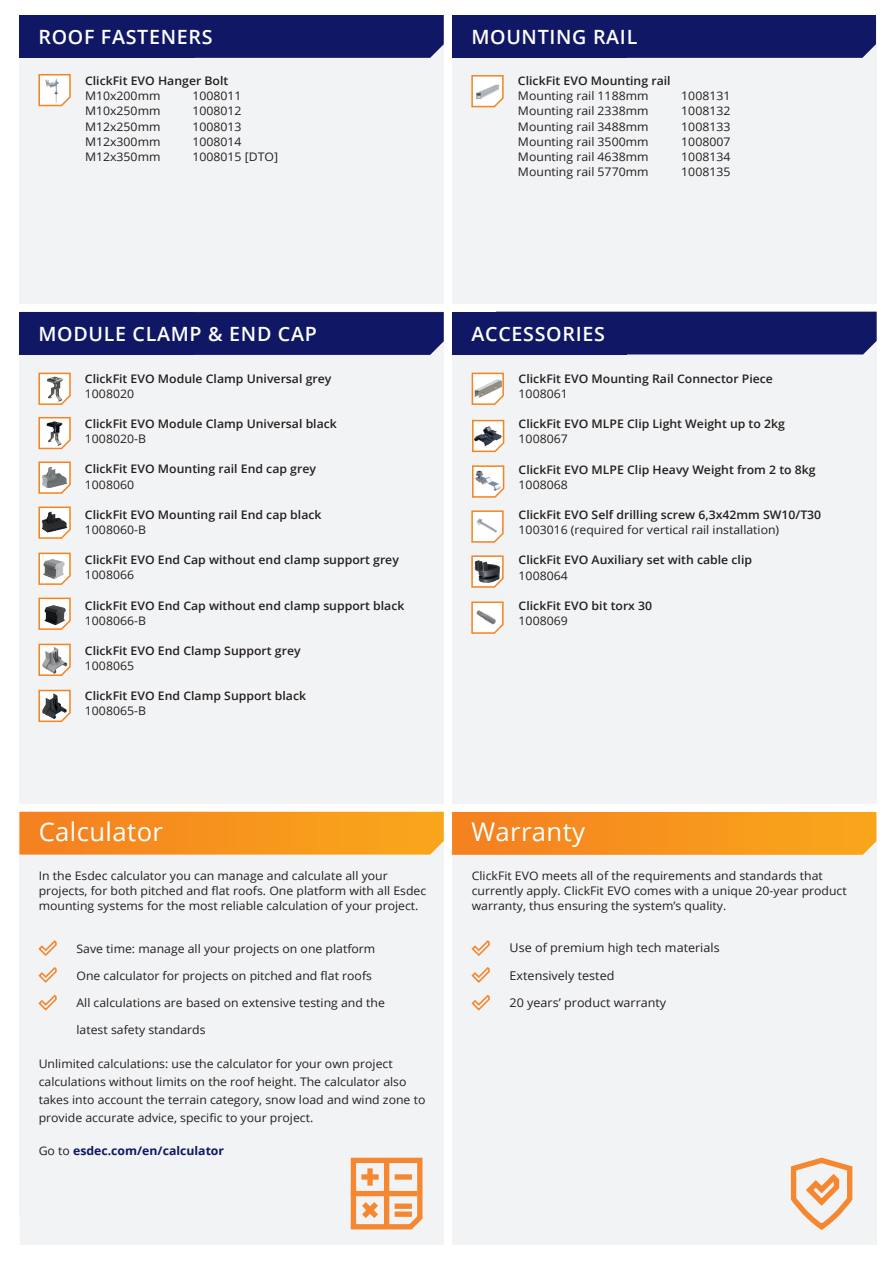
<style>
.page{position:relative;width:893px;height:1263px;background:#fff}
.page>*{position:absolute;margin:0;border:0;box-sizing:border-box;transform-origin:0 0}
.t1{font:25.65px "Open Sans";letter-spacing:.015em;color:#fff}
.t2{font:600 19.65px "Open Sans";letter-spacing:.035em;color:#fff}
.t3{font:12.15px "Open Sans";color:#231f20;scale:1.04 1}
.t4{font:11.85px/15.1px "Open Sans";color:#231f20;scale:1.04 1}
.t5{font:600 11.85px "Open Sans";color:#231f20;scale:1.04 1}
.t6{font:700 11.85px "Open Sans";color:#101865;scale:1.04 1}
.s1{font-weight:400;color:#231f20}
</style>
<div class="page">
<div style="left:452px;top:312px;width:425px;height:491px;background:#f2f3f4"></div>
<svg style="left:471px;top:510px;width:33px;height:33px"></svg>
<div style="left:19px;top:815px;width:425px;height:430px;background:#f2f3f4"></div>
<svg style="left:19px;top:812px;width:425px;height:42px;background:#f6931e"></svg>
<div style="left:19px;top:311px;width:425px;height:492px;background:#f2f3f4"></div>
<div style="left:19px;top:312px;width:175px;height:43px;background:#101865"></div>
<div style="left:194px;top:312px;width:250px;height:43px;background:#101865"></div>
<div style="left:19px;top:15px;width:425px;height:288px;background:#f2f3f4"></div>
<div style="left:19px;top:15px;width:175px;height:43px;background:#101865"></div>
<div style="left:194px;top:15px;width:250px;height:43px;background:#101865"></div>
<div style="left:452px;top:18px;width:425px;height:285px;background:#f2f3f4"></div>
<div style="left:452px;top:15px;width:175px;height:43px;background:#101865"></div>
<div style="left:627px;top:15px;width:249px;height:43px;background:#101865"></div>
<svg style="left:471px;top:75px;width:33px;height:33px"></svg>
<div style="left:452px;top:312px;width:175px;height:42px;background:#101865"></div>
<div style="left:627px;top:312px;width:250px;height:42px;background:#101865"></div>
<div style="left:452px;top:815px;width:425px;height:430px;background:#f2f3f4"></div>
<svg style="left:452px;top:812px;width:424px;height:43px;background:#f6941f"></svg>
<svg style="left:350px;top:1158px;width:72px;height:71px"></svg>
<div style="left:395px;top:1211px;width:17px;height:6px;background:#f58730"></div>
<div style="left:384px;top:1160px;width:5px;height:67px;background:#f58730"></div>
<svg style="left:790px;top:1158px;width:63px;height:71px"></svg>
<svg style="left:39px;top:940px;width:18px;height:16px"></svg>
<svg style="left:39px;top:967px;width:18px;height:15px"></svg>
<svg style="left:39px;top:995px;width:18px;height:15px"></svg>
<svg style="left:472px;top:940px;width:18px;height:16px"></svg>
<svg style="left:472px;top:967px;width:18px;height:15px"></svg>
<svg style="left:472px;top:995px;width:18px;height:15px"></svg>
<svg style="left:38px;top:74px;width:33px;height:33px"></svg>
<svg style="left:38px;top:372px;width:33px;height:33px"></svg>
<svg style="left:38px;top:417px;width:33px;height:33px"></svg>
<svg style="left:38px;top:461px;width:33px;height:33px"></svg>
<svg style="left:38px;top:506px;width:33px;height:33px"></svg>
<svg style="left:38px;top:552px;width:33px;height:33px"></svg>
<svg style="left:38px;top:597px;width:33px;height:33px"></svg>
<svg style="left:38px;top:643px;width:33px;height:33px"></svg>
<svg style="left:38px;top:689px;width:33px;height:34px"></svg>
<svg style="left:471px;top:372px;width:33px;height:33px"></svg>
<svg style="left:471px;top:555px;width:33px;height:33px"></svg>
<svg style="left:471px;top:601px;width:33px;height:33px"></svg>
<svg style="left:472px;top:419px;width:33px;height:34px"></svg>
<svg style="left:472px;top:465px;width:33px;height:33px"></svg>
<h2 class="t2" style="left:38px;top:23px;width:176px">ROOF FASTENERS</h2>
<p class="t5" style="left:85px;top:73px;width:139px">ClickFit EVO Hanger Bolt</p>
<p class="t4" style="left:85px;top:88px;width:74px">M10x200mm</p>
<p class="t4" style="left:192px;top:88px;width:49px">1008011</p>
<p class="t4" style="left:85px;top:103px;width:74px">M10x250mm</p>
<p class="t4" style="left:192px;top:103px;width:49px">1008012</p>
<p class="t4" style="left:85px;top:118px;width:74px">M12x250mm</p>
<p class="t4" style="left:192px;top:118px;width:49px">1008013</p>
<p class="t4" style="left:85px;top:133px;width:74px">M12x300mm</p>
<p class="t4" style="left:192px;top:133px;width:49px">1008014</p>
<p class="t4" style="left:85px;top:149px;width:74px">M12x350mm</p>
<p class="t4" style="left:192px;top:149px;width:84px">1008015 [DTO]</p>
<h2 class="t2" style="left:471px;top:23px;width:167px">MOUNTING RAIL</h2>
<p class="t5" style="left:518px;top:73px;width:148px">ClickFit EVO Mounting rail</p>
<p class="t4" style="left:518px;top:88px;width:127px">Mounting rail 1188mm</p>
<p class="t4" style="left:681px;top:88px;width:49px">1008131</p>
<p class="t4" style="left:518px;top:103px;width:127px">Mounting rail 2338mm</p>
<p class="t4" style="left:681px;top:103px;width:49px">1008132</p>
<p class="t4" style="left:518px;top:118px;width:127px">Mounting rail 3488mm</p>
<p class="t4" style="left:681px;top:118px;width:49px">1008133</p>
<p class="t4" style="left:518px;top:133px;width:127px">Mounting rail 3500mm</p>
<p class="t4" style="left:681px;top:133px;width:49px">1008007</p>
<p class="t4" style="left:518px;top:149px;width:127px">Mounting rail 4638mm</p>
<p class="t4" style="left:681px;top:149px;width:49px">1008134</p>
<p class="t4" style="left:518px;top:164px;width:127px">Mounting rail 5770mm</p>
<p class="t4" style="left:681px;top:164px;width:49px">1008135</p>
<h2 class="t2" style="left:38px;top:320px;width:280px">MODULE CLAMP &amp; END CAP</h2>
<p class="t5" style="left:85px;top:370px;width:238px">ClickFit EVO Module Clamp Universal grey</p>
<p class="t4" style="left:85px;top:386px;width:49px">1008020</p>
<p class="t5" style="left:85px;top:416px;width:244px">ClickFit EVO Module Clamp Universal black</p>
<p class="t4" style="left:85px;top:431px;width:60px">1008020-B</p>
<p class="t5" style="left:85px;top:461px;width:224px">ClickFit EVO Mounting rail End cap grey</p>
<p class="t4" style="left:85px;top:476px;width:49px">1008060</p>
<p class="t5" style="left:85px;top:506px;width:229px">ClickFit EVO Mounting rail End cap black</p>
<p class="t4" style="left:85px;top:522px;width:60px">1008060-B</p>
<p class="t5" style="left:85px;top:552px;width:303px">ClickFit EVO End Cap without end clamp support grey</p>
<p class="t4" style="left:85px;top:567px;width:49px">1008066</p>
<p class="t5" style="left:85px;top:597px;width:309px">ClickFit EVO End Cap without end clamp support black</p>
<p class="t4" style="left:85px;top:612px;width:60px">1008066-B</p>
<p class="t5" style="left:85px;top:642px;width:209px">ClickFit EVO End Clamp Support grey</p>
<p class="t4" style="left:85px;top:658px;width:49px">1008065</p>
<p class="t5" style="left:85px;top:688px;width:214px">ClickFit EVO End Clamp Support black</p>
<p class="t4" style="left:85px;top:703px;width:60px">1008065-B</p>
<h1 class="t1" style="left:39px;top:814px;width:126px">Calculator</h1>
<p class="t4" style="left:39px;top:868px;width:374px">In the Esdec calculator you can manage and calculate all your projects, for both pitched and flat roofs. One platform with all Esdec mounting systems for the most reliable calculation of your project.</p>
<p class="t4" style="left:76px;top:940px;width:289px">Save time: manage all your projects on one platform</p>
<p class="t4" style="left:76px;top:968px;width:286px">One calculator for projects on pitched and flat roofs</p>
<p class="t4" style="left:76px;top:995px;width:298px">All calculations are based on extensive testing and the</p>
<p class="t4" style="left:76px;top:1022px;width:126px">latest safety standards</p>
<p class="t4" style="left:39px;top:1054px;width:373px;line-height:18.1px">Unlimited calculations: use the calculator for your own project calculations without limits on the roof height. The calculator also takes into account the terrain category, snow load and wind zone to provide accurate advice, specific to your project.</p>
<p class="t6" style="left:39px;top:1142px;width:180px"><span class="s1">Go to</span> esdec.com/en/calculator</p>
<h2 class="t2" style="left:472px;top:320px;width:135px">ACCESSORIES</h2>
<p class="t5" style="left:519px;top:370px;width:246px">ClickFit EVO Mounting Rail Connector Piece</p>
<p class="t4" style="left:519px;top:386px;width:49px">1008061</p>
<p class="t5" style="left:519px;top:416px;width:258px">ClickFit EVO MLPE Clip Light Weight up to 2kg</p>
<p class="t4" style="left:519px;top:431px;width:49px">1008067</p>
<p class="t5" style="left:519px;top:461px;width:287px">ClickFit EVO MLPE Clip Heavy Weight from 2 to 8kg</p>
<p class="t4" style="left:519px;top:477px;width:49px">1008068</p>
<p class="t5" style="left:519px;top:507px;width:293px">ClickFit EVO Self drilling screw 6,3x42mm SW10/T30</p>
<p class="t4" style="left:519px;top:522px;width:252px">1003016 (required for vertical rail installation)</p>
<p class="t5" style="left:519px;top:552px;width:226px">ClickFit EVO Auxiliary set with cable clip</p>
<p class="t4" style="left:519px;top:567px;width:49px">1008064</p>
<p class="t5" style="left:519px;top:597px;width:130px">ClickFit EVO bit torx 30</p>
<p class="t4" style="left:519px;top:613px;width:49px">1008069</p>
<h1 class="t1" style="left:471px;top:814px;width:115px">Warranty</h1>
<p class="t4" style="left:472px;top:868px;width:362px">ClickFit EVO meets all of the requirements and standards that currently apply. ClickFit EVO comes with a unique 20-year product warranty, thus ensuring the system’s quality.</p>
<p class="t3" style="left:510px;top:940px;width:203px">Use of premium high tech materials</p>
<p class="t3" style="left:510px;top:967px;width:102px">Extensively tested</p>
<p class="t3" style="left:510px;top:994px;width:152px">20 years’ product warranty</p>
</div>
